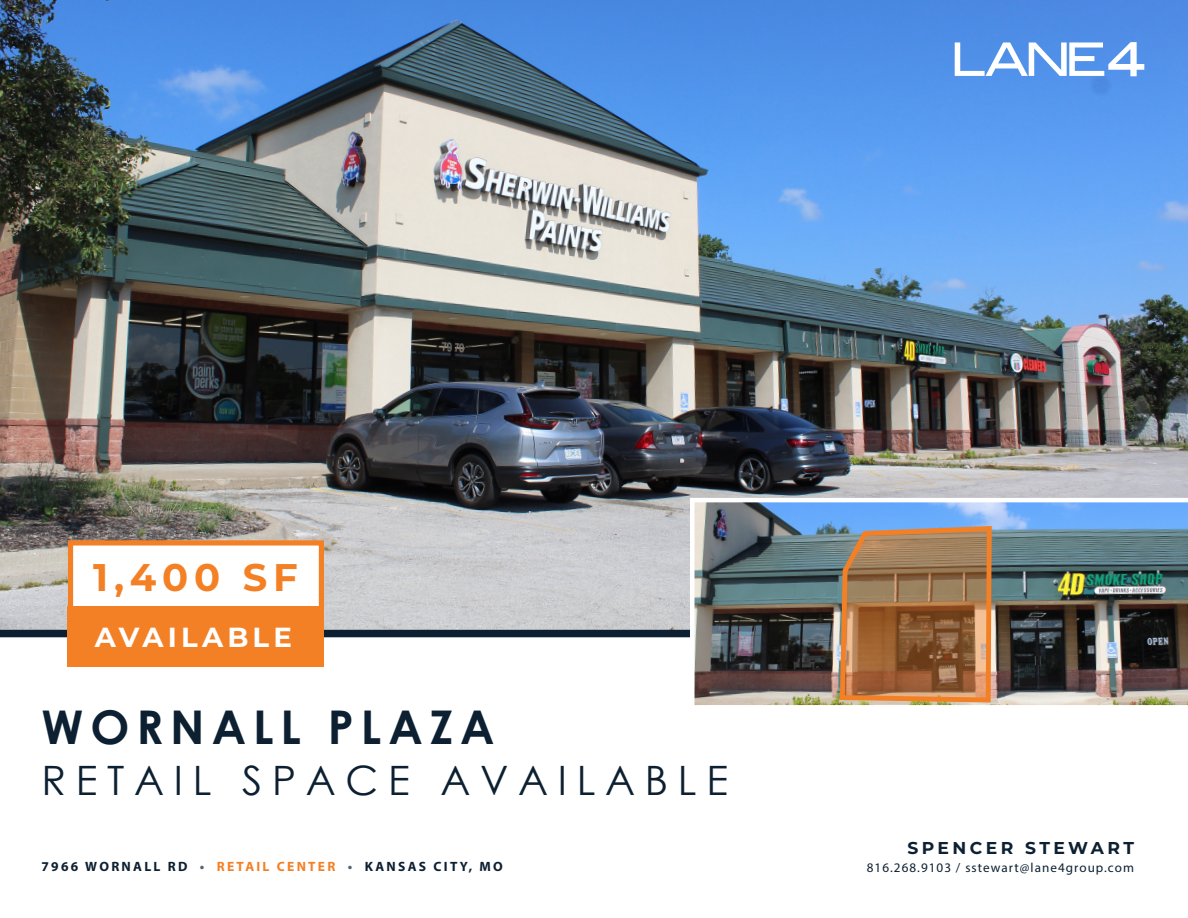
<style>
.page{position:relative;width:1188px;height:918px;background:#fff}
.page>*{position:absolute;margin:0;border:0;box-sizing:border-box;transform-origin:0 0}
.t1{font:700 46.5px "Century Gothic";letter-spacing:.15em;color:#0c2031}
.t2{font:40.5px "Century Gothic";letter-spacing:.24em;color:#0c2031}
.t3{font:700 38.55px "Montserrat";color:#f48026}
.t4{font:700 27.6px "Montserrat";letter-spacing:.15em;color:#fff}
.Contact_Info{font:700 17.1px "Montserrat";letter-spacing:.2em;color:#0c2031}
.Contact_Info-2{font:700 13.5px "Myriad Pro";letter-spacing:.17em;color:#0c2031}
.Contact_Info-3{font:13.2px "Myriad Pro";letter-spacing:.08em;color:#0c2031}
.s1{color:#55636f}
.s2{color:#f48026}
</style>
<div class="page">
<img style="left:0;top:0;width:1188px;height:630px">
<div style="left:0;top:630px;width:1188px;height:7px;background:#0c2031"></div>
<div style="left:68px;top:540px;width:256px;height:89px;background:#fff;border:5px solid #f48026"></div>
<svg style="left:955px;top:42px;width:189px;height:34px"></svg>
<img style="left:690px;top:498px;width:498px;height:208px">
<img style="left:837px;top:523px;width:157px;height:182px">
<div style="left:68px;top:607px;width:256px;height:60px;background:#f48026"></div>
<p class="t3" style="left:93px;top:550px;width:206px">1,400 SF</p>
<p class="t4" style="left:95px;top:617px;width:199px">AVAILABLE</p>
<p class="t1" style="left:42px;top:692px;width:454px">WORNALL PLAZA</p>
<p class="t2" style="left:42px;top:752px;width:688px">RETAIL SPACE AVAILABLE</p>
<p class="Contact_Info-2" style="left:42px;top:858px;width:463px">7966 WORNALL RD <span class="s1">•</span> <span class="s2">RETAIL CENTER</span> <span class="s1">•</span> KANSAS CITY, MO</p>
<p class="Contact_Info" style="left:907px;top:836px;width:228px">SPENCER STEWART</p>
<p class="Contact_Info-3" style="left:867px;top:860px;width:269px">816.268.9103 / sstewart@lane4group.com</p>
</div>
